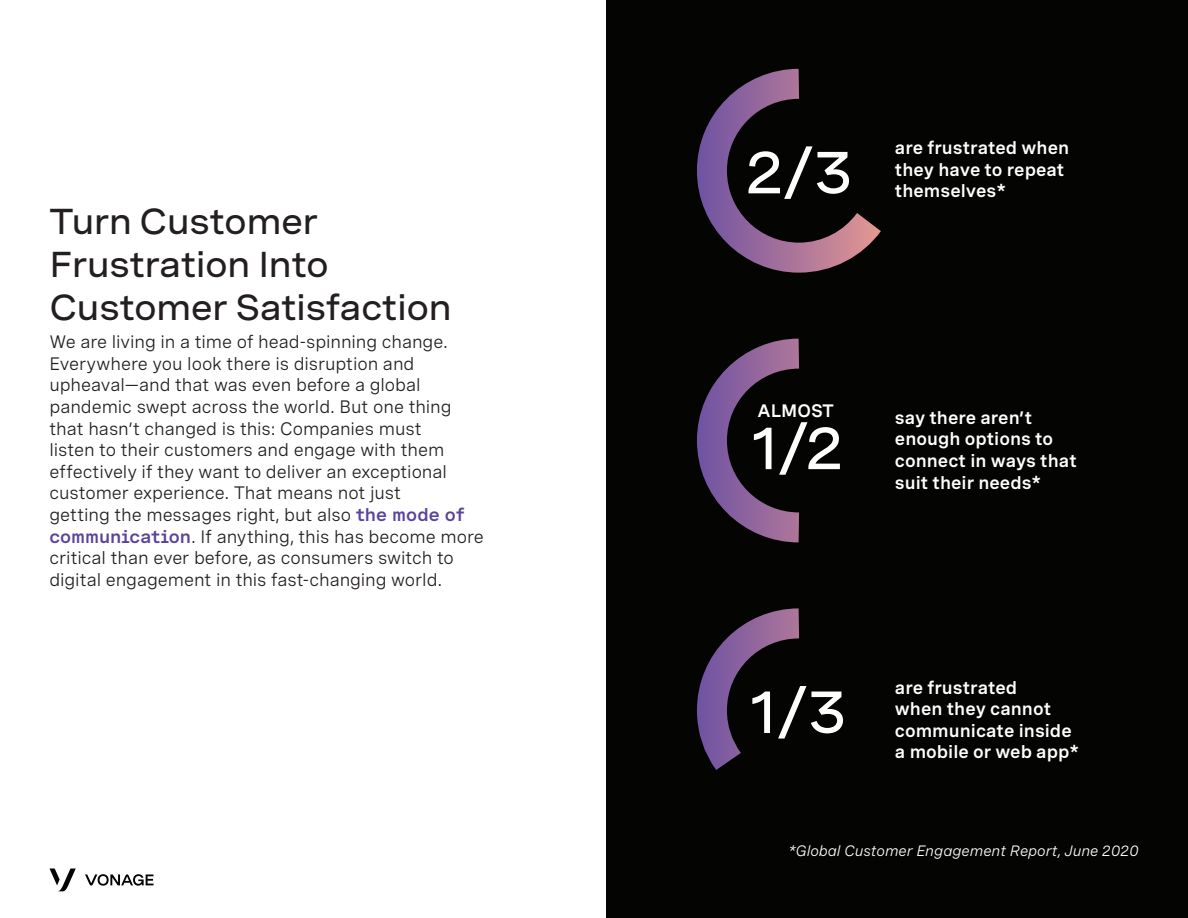
<style>
.page{position:relative;width:1188px;height:918px;background:#fff}
.page>*{position:absolute;margin:0;border:0;box-sizing:border-box;transform-origin:0 0}
.t1{font:500 expanded 60px "Spezia";color:#fff}
.t2{font:500 expanded 36px/43.2px "Spezia";letter-spacing:-.02em;color:#231f20}
.t3{font:18px/21.6px "Spezia";letter-spacing:-.005em;color:#231f20}
.t4{font:600 18px/21.6px "Spezia";color:#fff}
.t5{font:italic 15px "Spezia";color:#fff}
.s1{font-family:"Spezia Semi Mono";font-weight:600;color:#58449b}
</style>
<div class="page">
<svg style="left:49px;top:869px;width:27px;height:22px"></svg>
<svg style="left:85px;top:874px;width:68px;height:12px"></svg>
<div style="left:606px;top:0;width:582px;height:918px;background:#040503"></div>
<svg style="left:697px;top:68px;width:184px;height:205px"></svg>
<svg style="left:697px;top:338px;width:103px;height:205px"></svg>
<svg style="left:697px;top:608px;width:103px;height:162px"></svg>
<h2 class="t2" style="left:49px;top:196px;width:404px">Turn Customer<br>Frustration Into<br>Customer Satisfaction</h2>
<p class="t3" style="left:49px;top:330px;width:436px">We are living in a time of head-spinning change.<br>Everywhere you look there is disruption and upheaval—and that was even before a global pandemic swept across the world. But one thing that hasn’t changed is this: Companies must<br>listen to their customers and engage with them effectively if they want to deliver an exceptional customer experience. That means not just<br>getting the messages right, but also <span class="s1">the mode of communication</span>. If anything, this has become more critical than ever before, as consumers switch to digital engagement in this fast-changing world.</p>
<h1 class="t1" style="left:745px;top:127px;width:110px">2/3</h1>
<p class="t4" style="left:895px;top:136px;width:176px">are frustrated when they have to repeat themselves*</p>
<p class="t4" style="left:758px;top:398px;width:78px">ALMOST</p>
<h1 class="t1" style="left:751px;top:403px;width:95px">1/2</h1>
<p class="t4" style="left:895px;top:405px;width:183px">say there aren’t enough options to connect in ways that suit their needs*</p>
<h1 class="t1" style="left:749px;top:667px;width:99px">1/3</h1>
<p class="t4" style="left:895px;top:675px;width:186px">are frustrated<br>when they cannot communicate inside a mobile or web app*</p>
<p class="t5" style="left:788px;top:839px;width:352px">*Global Customer Engagement Report, June 2020</p>
</div>
